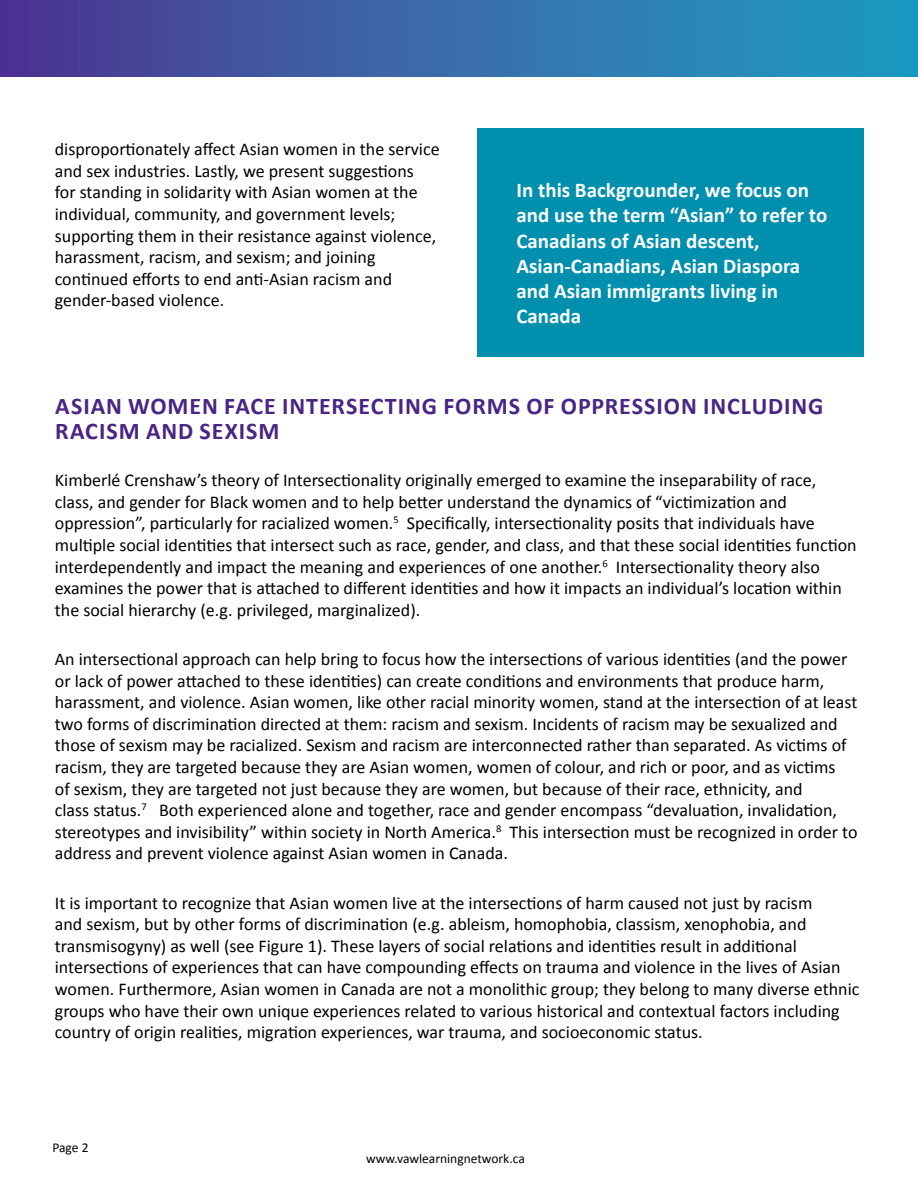
<style>
.page{position:relative;width:918px;height:1188px;background:#fff}
.page>*{position:absolute;margin:0;border:0;box-sizing:border-box;transform-origin:0 0}
.Heading{font:700 24px/25.5px "Calibri";letter-spacing:.04em;color:#492585}
.Bullet_Points{font:700 21px/25.2px "Calibri";color:#fff}
.Bullet_A{font:18px/21.6px "Calibri";color:#000}
.t1{font:13.5px "Calibri";color:#000}
</style>
<div class="page">
<div style="left:0;top:0;width:918px;height:77px;background:linear-gradient(to right,#503791,#1e9fc3)"></div>
<div style="left:477px;top:128px;width:387px;height:228px;background:#0090ae"></div>
<p class="Bullet_A" style="left:55px;top:138px;width:386px">disproportionately affect Asian women in the service and sex industries. Lastly, we present suggestions<br>for standing in solidarity with Asian women at the individual, community, and government levels; supporting them in their resistance against violence, harassment, racism, and sexism; and joining continued efforts to end anti-Asian racism and gender-based violence.</p>
<p class="Bullet_Points" style="left:517px;top:177px;width:312px">In this Backgrounder, we focus on and use the term “Asian” to refer to<br>Canadians of Asian descent,<br>Asian-Canadians, Asian Diaspora and Asian immigrants living in<br>Canada</p>
<p class="Heading" style="left:55px;top:392px;width:770px">ASIAN WOMEN FACE INTERSECTING FORMS OF OPPRESSION INCLUDING<br>RACISM AND SEXISM</p>
<p class="Bullet_A" style="left:55px;top:469px;width:803px">Kimberlé Crenshaw’s theory of Intersectionality originally emerged to examine the inseparability of race, class, and gender for Black women and to help better understand the dynamics of “victimization and oppression”, particularly for racialized women.<sup>5</sup> Specifically, intersectionality posits that individuals have multiple social identities that intersect such as race, gender, and class, and that these social identities function interdependently and impact the meaning and experiences of one another.<sup>6</sup> Intersectionality theory also examines the power that is attached to different identities and how it impacts an individual’s location within the social hierarchy (e.g. privileged, marginalized).</p>
<p class="Bullet_A" style="left:55px;top:647px;width:804px">An intersectional approach can help bring to focus how the intersections of various identities (and the power or lack of power attached to these identities) can create conditions and environments that produce harm, harassment, and violence. Asian women, like other racial minority women, stand at the intersection of at least two forms of discrimination directed at them: racism and sexism. Incidents of racism may be sexualized and those of sexism may be racialized. Sexism and racism are interconnected rather than separated. As victims of racism, they are targeted because they are Asian women, women of colour, and rich or poor, and as victims<br>of sexism, they are targeted not just because they are women, but because of their race, ethnicity, and<br>class status.<sup>7</sup> Both experienced alone and together, race and gender encompass “devaluation, invalidation, stereotypes and invisibility” within society in North America.<sup>8</sup> This intersection must be recognized in order to address and prevent violence against Asian women in Canada.</p>
<p class="Bullet_A" style="left:55px;top:891px;width:806px">It is important to recognize that Asian women live at the intersections of harm caused not just by racism<br>and sexism, but by other forms of discrimination (e.g. ableism, homophobia, classism, xenophobia, and transmisogyny) as well (see Figure 1). These layers of social relations and identities result in additional intersections of experiences that can have compounding effects on trauma and violence in the lives of Asian women. Furthermore, Asian women in Canada are not a monolithic group; they belong to many diverse ethnic groups who have their own unique experiences related to various historical and contextual factors including country of origin realities, migration experiences, war trauma, and socioeconomic status.</p>
<p class="t1" style="left:52px;top:1139px;width:38px">Page 2</p>
<p class="t1" style="left:366px;top:1150px;width:160px">www.vawlearningnetwork.ca</p>
</div>
